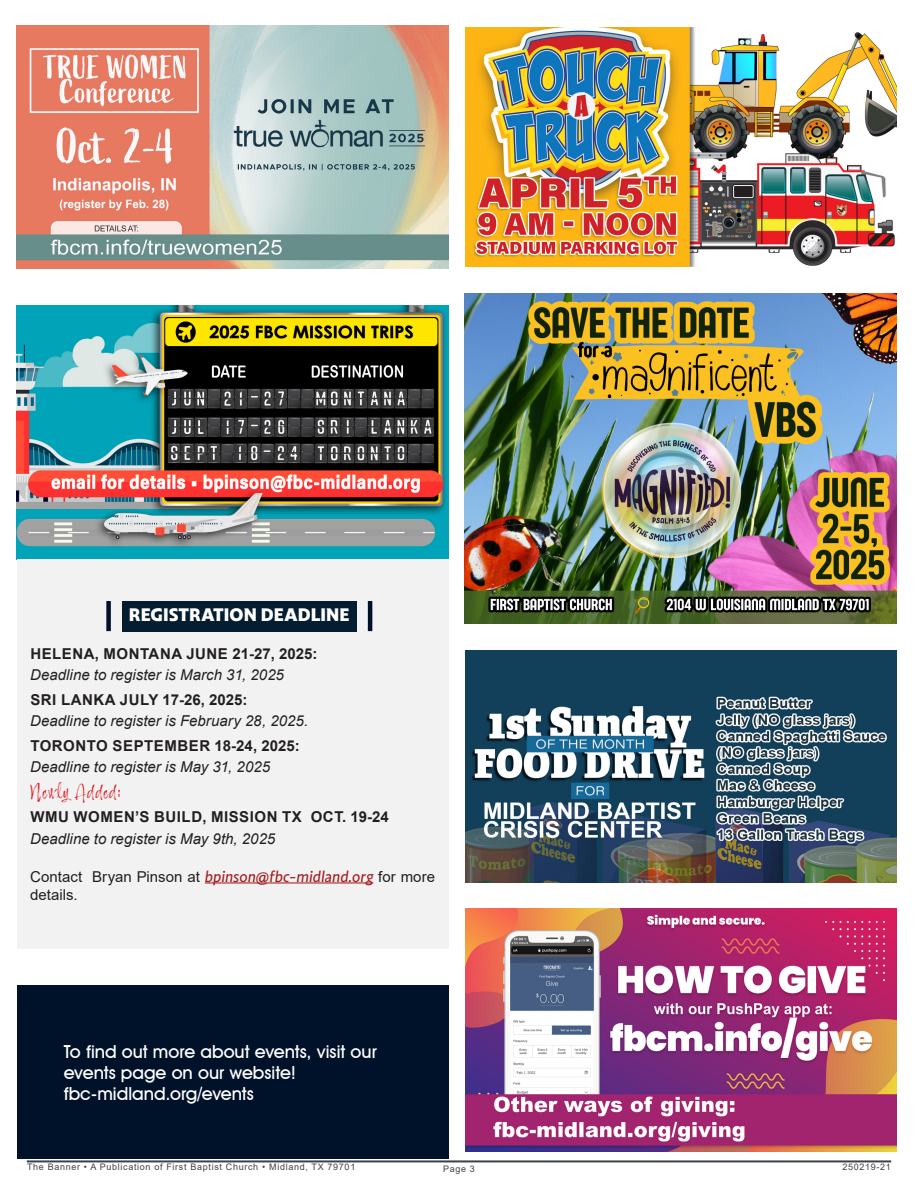
<style>
.page{position:relative;width:918px;height:1188px;background:#fff}
.page>*{position:absolute;margin:0;border:0;box-sizing:border-box;transform-origin:0 0}
.Custom{font:500 18px/21px "Avant Garde IT Cby BT";color:#fff}
.Section_Hdr_01{font:800 18px "Highgate";color:#fff}
.Custom-2{font:18px "Adore You";letter-spacing:.065em;color:#de1920}
.Section_Body_Italic{font:italic 15px "Arial";color:#231f20}
.Section_Hdr_03{font:700 15px "Arial";letter-spacing:.035em;color:#231f20}
.Section_Body{font:15px/18px "Arial";color:#231f20}
.t1{font:9px "Arial";letter-spacing:.075em;color:#414141}
.s1{font-family:"Highgate";font-weight:500;font-style:italic;color:#a41f22}
</style>
<div class="page">
<hr style="left:27px;top:1161px;width:864px;height:1px;background:#0a1b2b">
<img style="left:465px;top:293px;width:432px;height:331px">
<div style="left:17px;top:986px;width:432px;height:173px;background:#00122a"></div>
<img style="left:465px;top:27px;width:432px;height:239px">
<img style="left:17px;top:305px;width:432px;height:254px">
<div style="left:17px;top:559px;width:432px;height:390px;background:#f2f2f2"></div>
<div style="left:122px;top:601px;width:235px;height:30px;background:#041d31"></div>
<div style="left:106px;top:601px;width:5px;height:30px;background:#00122a"></div>
<hr style="left:368px;top:601px;width:4px;height:30px;background:#00122a">
<hr style="left:205px;top:882px;width:168px;height:1px;background:#a41f22">
<img style="left:17px;top:25px;width:432px;height:243px">
<img style="left:465px;top:651px;width:432px;height:232px">
<img style="left:465px;top:909px;width:432px;height:243px">
<p class="Section_Hdr_01" style="left:129px;top:603px;width:223px">REGISTRATION DEADLINE</p>
<p class="Section_Hdr_03" style="left:30px;top:643px;width:289px">HELENA, MONTANA JUNE 21-27, 2025:</p>
<p class="Section_Body_Italic" style="left:30px;top:665px;width:255px">Deadline to register is March 31, 2025</p>
<p class="Section_Hdr_03" style="left:30px;top:689px;width:219px">SRI LANKA JULY 17-26, 2025:</p>
<p class="Section_Body_Italic" style="left:30px;top:711px;width:280px">Deadline to register is February 28, 2025.</p>
<p class="Section_Hdr_03" style="left:30px;top:735px;width:271px">TORONTO SEPTEMBER 18-24, 2025:</p>
<p class="Section_Body_Italic" style="left:30px;top:757px;width:241px">Deadline to register is May 31, 2025</p>
<p class="Custom-2" style="left:30px;top:781px;width:92px">Newly Added:</p>
<p class="Section_Hdr_03" style="left:30px;top:806px;width:360px">WMU WOMEN’S BUILD, MISSION TX OCT. 19-24</p>
<p class="Section_Body_Italic" style="left:30px;top:829px;width:247px">Deadline to register is May 9th, 2025</p>
<p class="Section_Body" style="left:30px;top:867px;width:407px">Contact Bryan Pinson at <span class="s1">bpinson@fbc-midland.org</span> for more details.</p>
<p class="Custom" style="left:64px;top:1041px;width:315px">To find out more about events, visit our events page on our website!</p>
<p class="Custom" style="left:64px;top:1083px;width:192px">fbc-midland.org/events</p>
<p class="t1" style="left:27px;top:1161px;width:330px">The Banner • A Publication of First Baptist Church • Midland, TX 79701</p>
<p class="t1" style="left:443px;top:1163px;width:33px">Page 3</p>
<p class="t1" style="left:843px;top:1161px;width:50px">250219-21</p>
</div>
